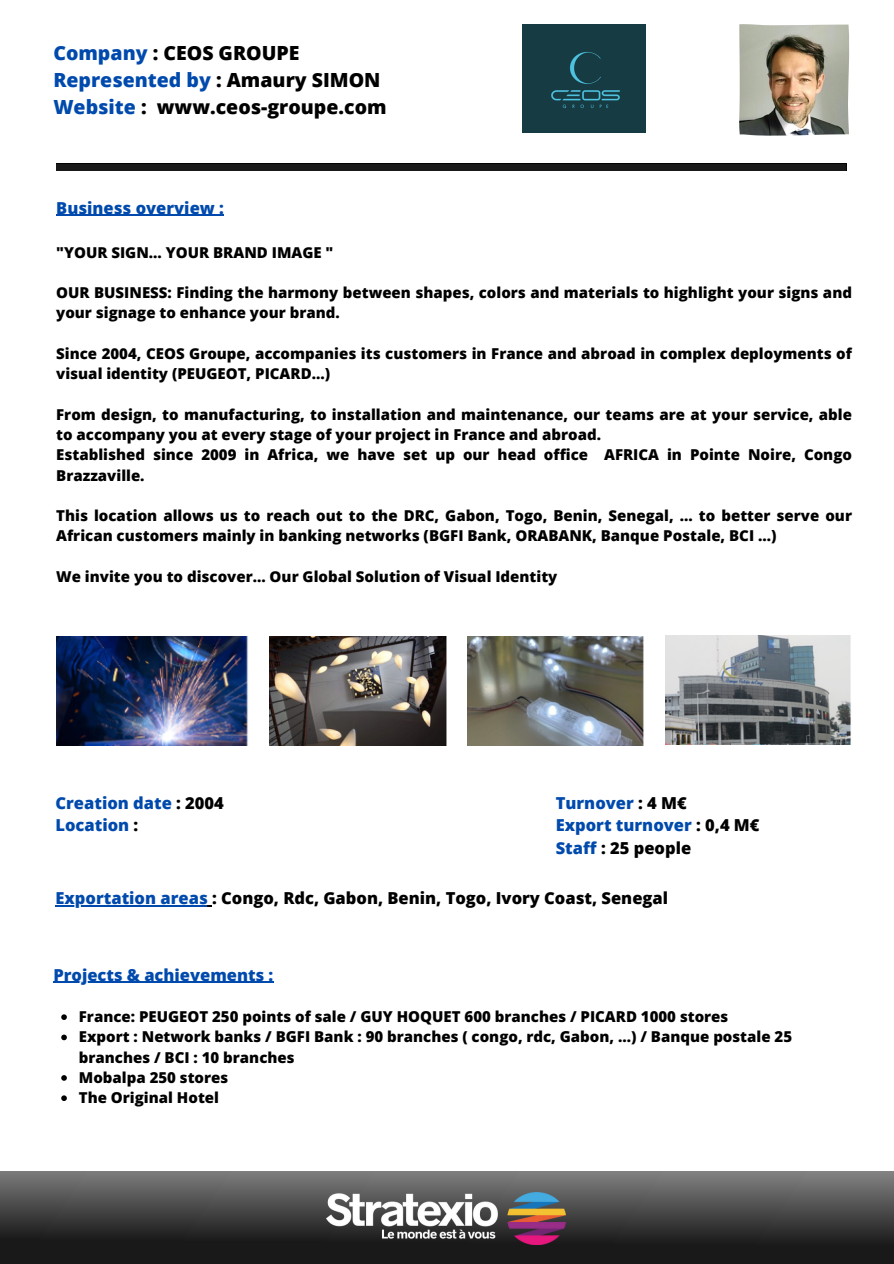
<style>
.page{position:relative;width:894px;height:1264px;background:#fff}
.page>*{position:absolute;margin:0;border:0;box-sizing:border-box;transform-origin:0 0}
.t1{font:800 19.5px/27px "Open Sans";color:#000}
.t2{font:800 16.5px/22.5px "Open Sans";color:#004aad}
.t3{font:800 16.5px "Open Sans";color:#000}
.t4{font:800 15px/20.2px "Open Sans";color:#000}
.s1{color:#004aad}
.s2{color:#000}
</style>
<div class="page">
<img style="left:739px;top:24px;width:109px;height:112px">
<div style="left:0;top:1171px;width:893px;height:92px;background:linear-gradient(to bottom,#7b7b7b,#090909)"></div>
<img style="left:327px;top:1192px;width:172px;height:52px">
<img style="left:506px;top:1192px;width:59px;height:52px">
<div style="left:56px;top:164px;width:790px;height:7px;background:#191919"></div>
<img style="left:56px;top:636px;width:192px;height:109px">
<img style="left:269px;top:636px;width:177px;height:109px">
<img style="left:468px;top:636px;width:176px;height:109px">
<img style="left:665px;top:636px;width:186px;height:109px">
<hr style="left:56px;top:215px;width:168px;height:1px;background:#004aad">
<hr style="left:55px;top:905px;width:153px;height:1px;background:#004aad">
<hr style="left:53px;top:981px;width:220px;height:1px;background:#004aad">
<svg style="left:61px;top:1014px;width:6px;height:5px"></svg>
<svg style="left:61px;top:1034px;width:6px;height:6px"></svg>
<svg style="left:61px;top:1075px;width:6px;height:5px"></svg>
<svg style="left:61px;top:1095px;width:6px;height:5px"></svg>
<div style="left:522px;top:24px;width:123px;height:108px;background:#173b43"></div>
<h3 class="t1" style="left:53px;top:39px;width:334px"><span class="s1">Company</span> : CEOS GROUPE<br><span class="s1">Represented by</span> : Amaury SIMON<br><span class="s1">Website</span> : www.ceos-groupe.com</h3>
<p class="t2" style="left:56px;top:196px;width:169px">Business overview :</p>
<p class="t4" style="left:56px;top:242px;width:279px">"YOUR SIGN... YOUR BRAND IMAGE "</p>
<p class="t4" style="left:56px;top:282px;width:797px">OUR BUSINESS: Finding the harmony between shapes, colors and materials to highlight your signs and your signage to enhance your brand.</p>
<h3 class="t4" style="left:56px;top:343px;width:797px">Since 2004, CEOS Groupe, accompanies its customers in France and abroad in complex deployments of visual identity (PEUGEOT, PICARD...)</h3>
<h2 class="t4" style="left:56px;top:404px;width:797px">From design, to manufacturing, to installation and maintenance, our teams are at your service, able to accompany you at every stage of your project in France and abroad.<br>Established since 2009 in Africa, we have set up our head office AFRICA in Pointe Noire, Congo Brazzaville.</h2>
<h3 class="t4" style="left:56px;top:505px;width:797px">This location allows us to reach out to the DRC, Gabon, Togo, Benin, Senegal, ... to better serve our<br>African customers mainly in banking networks (BGFI Bank, ORABANK, Banque Postale, BCI ...)</h3>
<h3 class="t4" style="left:56px;top:566px;width:502px">We invite you to discover... Our Global Solution of Visual Identity</h3>
<h3 class="t2" style="left:55px;top:790px;width:170px">Creation date <span class="s2">: 2004<br></span>Location <span class="s2">:</span></h3>
<h3 class="t2" style="left:555px;top:790px;width:205px">Turnover <span class="s2">: 4 M€<br></span>Export turnover <span class="s2">: 0,4 M€<br></span>Staff <span class="s2">: 25 people</span></h3>
<h3 class="t3" style="left:55px;top:886px;width:614px"><span class="s1">Exportation areas</span> : Congo, Rdc, Gabon, Benin, Togo, Ivory Coast, Senegal</h3>
<p class="t2" style="left:53px;top:962px;width:221px">Projects &amp; achievements :</p>
<p class="t4" style="left:79px;top:1006px;width:650px">France: PEUGEOT 250 points of sale / GUY HOQUET 600 branches / PICARD 1000 stores</p>
<p class="t4" style="left:79px;top:1026px;width:714px">Export : Network banks / BGFI Bank : 90 branches ( congo, rdc, Gabon, ...) / Banque postale 25 branches / BCI : 10 branches</p>
<p class="t4" style="left:79px;top:1067px;width:151px">Mobalpa 250 stores</p>
<h3 class="t4" style="left:79px;top:1087px;width:142px">The Original Hotel</h3>
</div>
